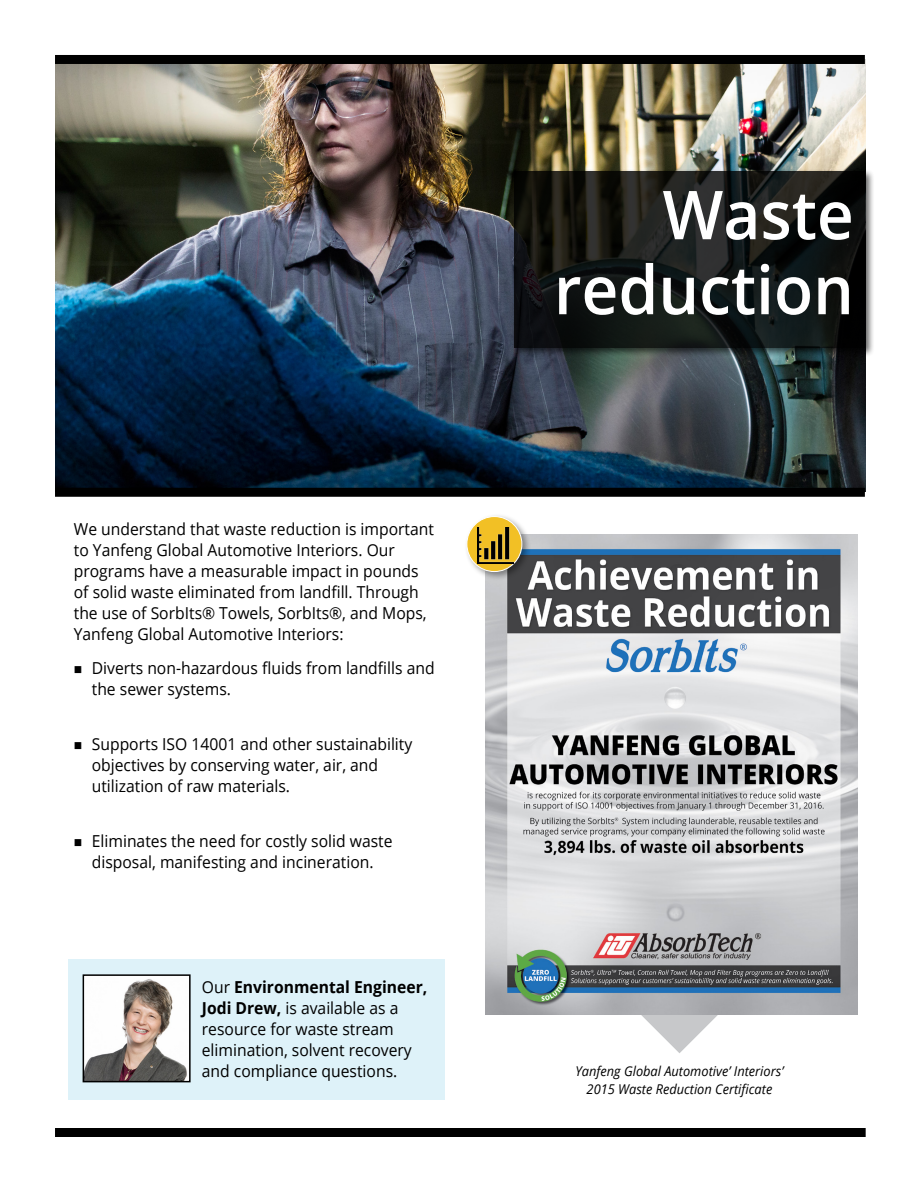
<style>
.page{position:relative;width:918px;height:1188px;background:#fff}
.page>*{position:absolute;margin:0;border:0;box-sizing:border-box;transform-origin:0 0}
.t1{font:600 67.5px/75px "Open Sans";color:#fff;text-align:right;scale:.95 1}
.t2{font:16.5px/21px "Open Sans";color:#000;scale:.95 1}
.t3{font:italic 13.5px/18px "Open Sans";color:#000;text-align:center;scale:.95 1}
.s1{font-weight:700}
</style>
<div class="page">
<img style="left:55px;top:64px;width:810px;height:424px">
<div style="left:55px;top:55px;width:810px;height:9px;background:#000"></div>
<div style="left:55px;top:488px;width:810px;height:9px;background:#000"></div>
<div style="left:512px;top:169px;width:363px;height:188px;background:#000;opacity:.75"></div>
<svg style="left:514px;top:171px;width:351px;height:176px;background:#141715"></svg>
<div style="left:55px;top:1128px;width:811px;height:9px;background:#000"></div>
<svg style="left:641px;top:1015px;width:77px;height:38px"></svg>
<div style="left:68px;top:960px;width:376px;height:140px;background:#def2f9"></div>
<img style="left:86px;top:977px;width:102px;height:102px">
<div style="left:83px;top:974px;width:108px;height:108px;border:2px solid #000"></div>
<img style="left:486px;top:534px;width:372px;height:481px">
<div style="left:464px;top:513px;width:67px;height:68px;background:#000;opacity:.4"></div>
<div style="left:467px;top:517px;width:55px;height:55px;background:#f2c025;border-radius:50%"></div>
<div style="left:467px;top:516px;width:55px;height:56px;border:1px solid #fff;border-radius:50%"></div>
<img style="left:477px;top:528px;width:36px;height:36px">
<p class="t2" style="left:74px;top:518px;width:381px">We understand that waste reduction is important to Yanfeng Global Automotive Interiors. Our programs have a measurable impact in pounds of solid waste eliminated from landfill. Through the use of SorbIts® Towels, SorbIts®, and Mops, Yanfeng Global Automotive Interiors:</p>
<p class="t2" style="left:92px;top:657px;width:362px">Diverts non-hazardous fluids from landfills and the sewer systems.</p>
<p class="t2" style="left:92px;top:733px;width:339px">Supports ISO 14001 and other sustainability objectives by conserving water, air, and utilization of raw materials.</p>
<p class="t2" style="left:92px;top:830px;width:318px">Eliminates the need for costly solid waste disposal, manifesting and incineration.</p>
<p class="t2" style="left:202px;top:976px;width:239px">Our <span class="s1">Environmental Engineer,<br>Jodi Drew,</span> is available as a resource for waste stream elimination, solvent recovery and compliance questions.</p>
<h1 class="t1" style="left:554px;top:176px;width:317px">Waste reduction</h1>
<p class="t3" style="left:575px;top:1062px;width:220px">Yanfeng Global Automotive’ Interiors’<br>2015 Waste Reduction Certificate</p>
</div>
